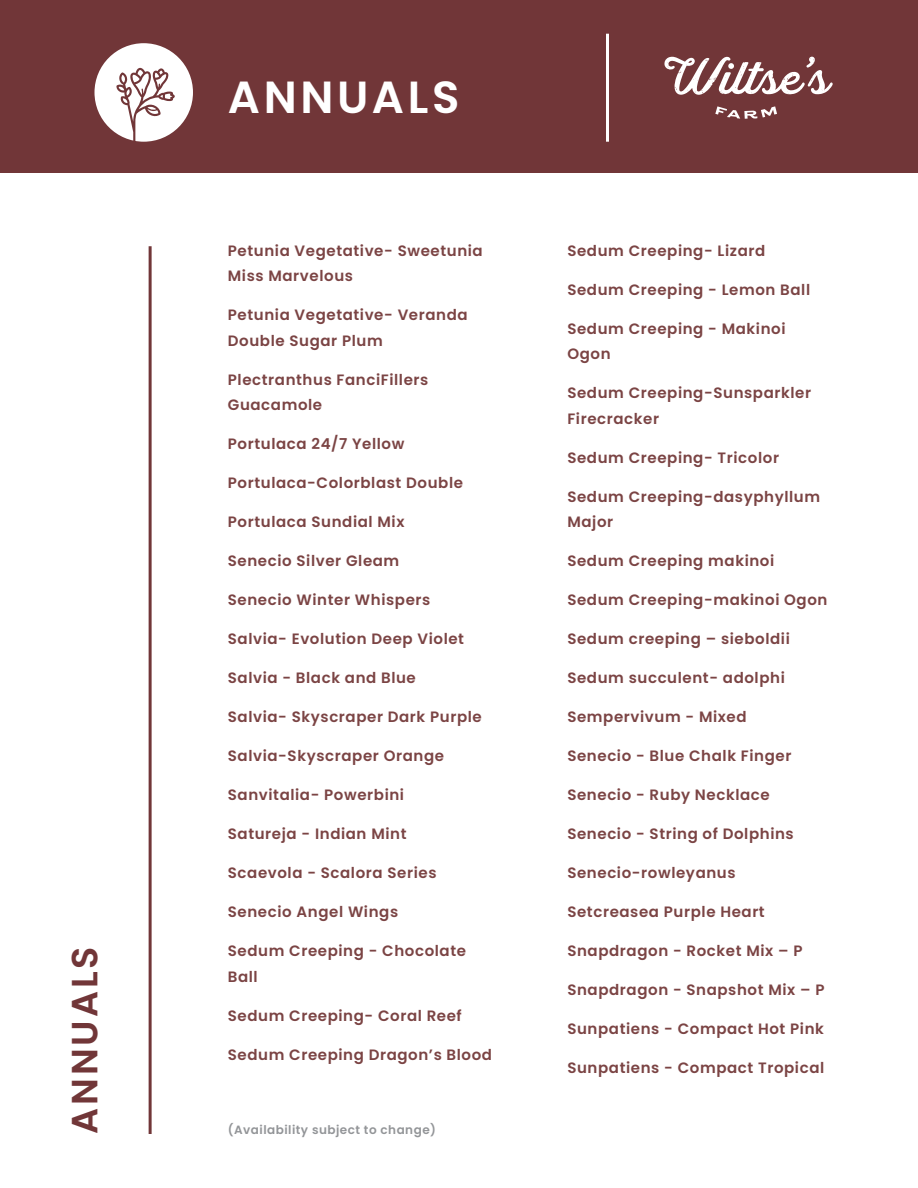
<style>
.page{position:relative;width:918px;height:1188px;background:#fff}
.page>*{position:absolute;margin:0;border:0;box-sizing:border-box;transform-origin:0 0}
.t1{font:600 45px "Poppins";letter-spacing:.08em;color:#fff}
.t2{font:600 36.45px "Poppins";letter-spacing:.08em;color:#713638}
.t3{font:600 15px/25.5px "Poppins";letter-spacing:.04em;color:#7b4444}
.t4{font:600 12px "Poppins";letter-spacing:.04em;color:#939598}
</style>
<div class="page">
<div style="left:0;top:0;width:918px;height:173px;background:#713638"></div>
<div style="left:94px;top:43px;width:99px;height:99px;background:#fff;border-radius:50%"></div>
<hr style="left:149px;top:246px;width:3px;height:888px;background:#713638">
<svg style="left:715px;top:106px;width:62px;height:13px"></svg>
<svg style="left:664px;top:57px;width:169px;height:38px"></svg>
<hr style="left:606px;top:34px;width:3px;height:108px;background:#fff">
<svg style="left:116px;top:68px;width:59px;height:74px"></svg>
<h2 class="t2" style="left:64px;top:1134px;width:189px;rotate:-90deg">ANNUALS</h2>
<h1 class="t1" style="left:228px;top:71px;width:233px">ANNUALS</h1>
<p class="t3" style="left:228px;top:238px;width:256px">Petunia Vegetative- Sweetunia<br>Miss Marvelous</p>
<p class="t3" style="left:228px;top:302px;width:241px">Petunia Vegetative- Veranda<br>Double Sugar Plum</p>
<p class="t3" style="left:228px;top:367px;width:202px">Plectranthus FanciFillers<br>Guacamole</p>
<p class="t3" style="left:228px;top:431px;width:178px">Portulaca 24/7 Yellow</p>
<p class="t3" style="left:228px;top:470px;width:237px">Portulaca-Colorblast Double</p>
<p class="t3" style="left:228px;top:509px;width:178px">Portulaca Sundial Mix</p>
<p class="t3" style="left:228px;top:548px;width:173px">Senecio Silver Gleam</p>
<p class="t3" style="left:228px;top:587px;width:204px">Senecio Winter Whispers</p>
<p class="t3" style="left:228px;top:626px;width:238px">Salvia- Evolution Deep Violet</p>
<p class="t3" style="left:228px;top:665px;width:190px">Salvia - Black and Blue</p>
<p class="t3" style="left:228px;top:704px;width:255px">Salvia- Skyscraper Dark Purple</p>
<p class="t3" style="left:228px;top:743px;width:218px">Salvia-Skyscraper Orange</p>
<p class="t3" style="left:228px;top:782px;width:178px">Sanvitalia- Powerbini</p>
<p class="t3" style="left:228px;top:821px;width:180px">Satureja - Indian Mint</p>
<p class="t3" style="left:228px;top:860px;width:210px">Scaevola - Scalora Series</p>
<p class="t3" style="left:228px;top:899px;width:172px">Senecio Angel Wings</p>
<p class="t3" style="left:228px;top:938px;width:240px">Sedum Creeping - Chocolate<br>Ball</p>
<p class="t3" style="left:228px;top:1003px;width:235px">Sedum Creeping- Coral Reef</p>
<p class="t3" style="left:228px;top:1042px;width:266px">Sedum Creeping Dragon’s Blood</p>
<p class="t4" style="left:228px;top:1123px;width:210px">(Availability subject to change)</p>
<p class="t3" style="left:567px;top:238px;width:199px">Sedum Creeping- Lizard</p>
<p class="t3" style="left:567px;top:277px;width:244px">Sedum Creeping - Lemon Ball</p>
<p class="t3" style="left:567px;top:316px;width:220px">Sedum Creeping - Makinoi<br>Ogon</p>
<p class="t3" style="left:567px;top:380px;width:245px">Sedum Creeping-Sunsparkler<br>Firecracker</p>
<p class="t3" style="left:567px;top:445px;width:213px">Sedum Creeping- Tricolor</p>
<p class="t3" style="left:567px;top:484px;width:254px">Sedum Creeping-dasyphyllum<br>Major</p>
<p class="t3" style="left:567px;top:548px;width:208px">Sedum Creeping makinoi</p>
<p class="t3" style="left:567px;top:587px;width:262px">Sedum Creeping-makinoi Ogon</p>
<p class="t3" style="left:567px;top:626px;width:224px">Sedum creeping – sieboldii</p>
<p class="t3" style="left:567px;top:665px;width:219px">Sedum succulent- adolphi</p>
<p class="t3" style="left:567px;top:704px;width:181px">Sempervivum - Mixed</p>
<p class="t3" style="left:567px;top:743px;width:225px">Senecio - Blue Chalk Finger</p>
<p class="t3" style="left:567px;top:782px;width:204px">Senecio - Ruby Necklace</p>
<p class="t3" style="left:567px;top:821px;width:228px">Senecio - String of Dolphins</p>
<p class="t3" style="left:567px;top:860px;width:170px">Senecio-rowleyanus</p>
<p class="t3" style="left:567px;top:899px;width:199px">Setcreasea Purple Heart</p>
<p class="t3" style="left:567px;top:938px;width:237px">Snapdragon - Rocket Mix – P</p>
<p class="t3" style="left:567px;top:977px;width:259px">Snapdragon - Snapshot Mix – P</p>
<p class="t3" style="left:567px;top:1016px;width:258px">Sunpatiens - Compact Hot Pink</p>
<p class="t3" style="left:567px;top:1055px;width:258px">Sunpatiens - Compact Tropical</p>
</div>
